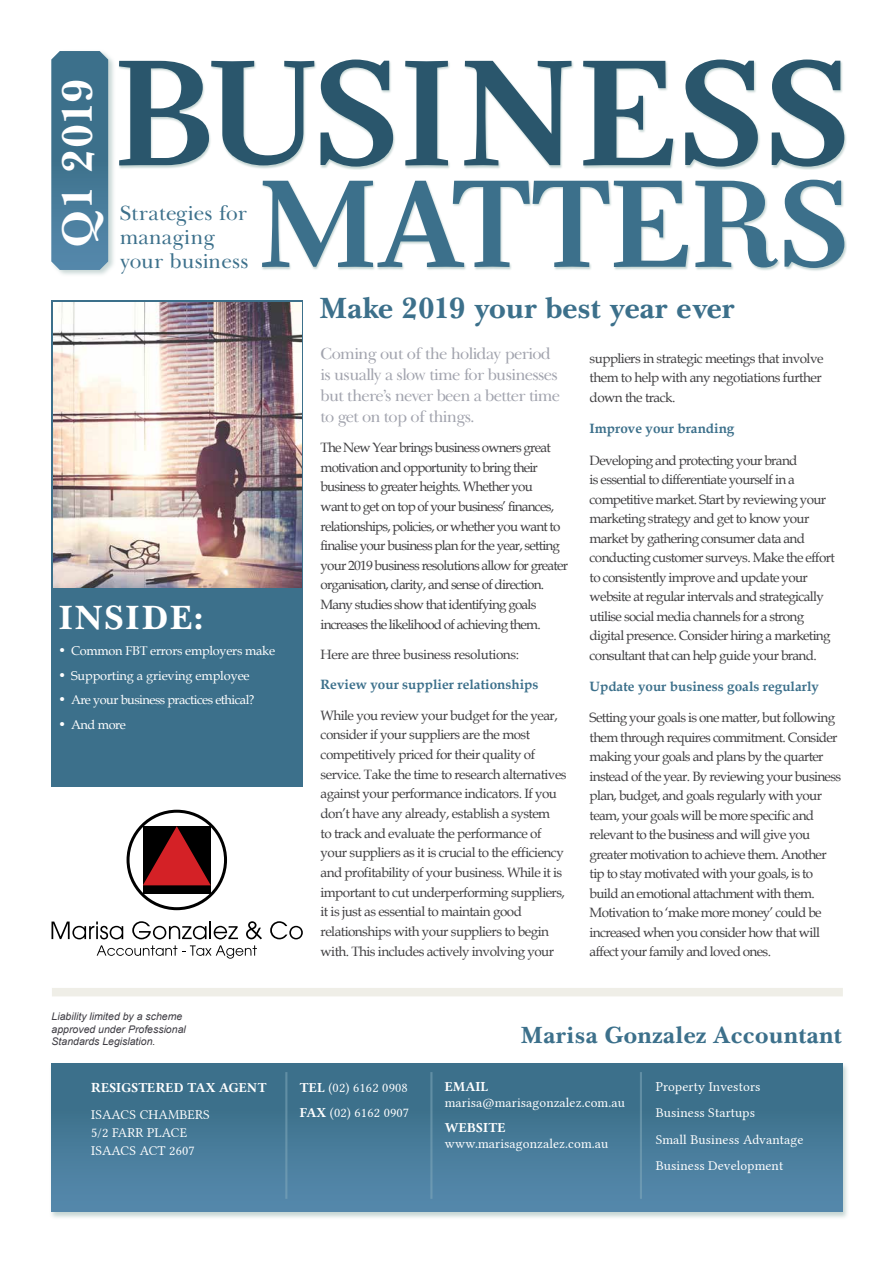
<style>
.page{position:relative;width:893px;height:1263px;background:#fff}
.page>*{position:absolute;margin:0;border:0;box-sizing:border-box;transform-origin:0 0}
.t1{font:700 43.5px "Baskerville Cyr LT Std";letter-spacing:-.01em;color:#fff}
.t2{font:700 34.5px "Baskerville Cyr LT Std";letter-spacing:.035em;color:#fff}
.t3{font:700 30px "Baskerville Cyr LT Std";color:#3c708b}
.t4{font:700 24px "Baskerville Cyr LT Std";letter-spacing:.01em;color:#3c708b}
.t5{font:21px/24px "Baskerville Cyr LT Std Upright";letter-spacing:.01em;color:#3c708b}
.t6{font:16.5px/21px "Baskerville Cyr LT Std Upright";letter-spacing:-.04em;color:#a2a4ae}
.t7{font:13.5px/19.5px "Book Antiqua";letter-spacing:-.05em;color:#414042}
.t8{font:13.5px/26.5px "Lin Libertine";letter-spacing:.01em;color:#fff}
.t9{font:700 13.5px "Book Antiqua";color:#3c708b}
.t10{font:13.5px "Book Antiqua";letter-spacing:-.03em;color:#414042}
.t11{font:13.5px "Lin Libertine B";letter-spacing:.01em;color:#fff}
.t12{font:12.75px "Book Antiqua";letter-spacing:-.02em;color:#fff}
.t13{font:12.75px "Book Antiqua";letter-spacing:-.04em;color:#fff}
.t14{font:italic 10.5px/12.6px "Arial";color:#3d3b42}
.s1{font-size:13.5px}
.s2{font-family:"Lin Libertine B"}
</style>
<div class="page">
<div style="left:52px;top:300px;width:251px;height:486px;background:#3c708b"></div>
<img style="left:54px;top:302px;width:247px;height:285px">
<div style="left:52px;top:988px;width:791px;height:8px;background:#efeee7"></div>
<div style="left:50px;top:49px;width:66px;height:228px;background:#749a96;opacity:.4"></div>
<svg style="left:51px;top:51px;width:57px;height:219px;background:#477a96"></svg>
<div style="left:118px;top:59px;width:729px;height:111px;background:#8baca7;opacity:.5"></div>
<svg style="left:119px;top:60px;width:725px;height:107px"></svg>
<div style="left:261px;top:180px;width:586px;height:91px;background:#8baca7;opacity:.5"></div>
<svg style="left:262px;top:180px;width:582px;height:88px"></svg>
<div style="left:50px;top:1062px;width:799px;height:158px;background:#8baca7;opacity:.5"></div>
<div style="left:52px;top:1063px;width:791px;height:149px;background:linear-gradient(to bottom,#376b84,#5589ac)"></div>
<hr style="left:285px;top:1072px;width:2px;height:127px;background:#88aebe">
<hr style="left:430px;top:1072px;width:2px;height:127px;background:#88aebe">
<hr style="left:640px;top:1072px;width:2px;height:127px;background:#88aebe">
<div style="left:127px;top:810px;width:100px;height:100px;border:3px solid #000;border-radius:50%"></div>
<div style="left:143px;top:826px;width:68px;height:68px;background:#000"></div>
<svg style="left:143px;top:826px;width:68px;height:59px"></svg>
<svg style="left:52px;top:921px;width:71px;height:18px"></svg>
<svg style="left:132px;top:921px;width:106px;height:18px"></svg>
<svg style="left:246px;top:921px;width:16px;height:18px"></svg>
<svg style="left:270px;top:921px;width:33px;height:18px"></svg>
<svg style="left:97px;top:945px;width:160px;height:14px"></svg>
<h1 class="t1" style="left:53px;top:247px;width:169px;rotate:-90deg">Q1 2019</h1>
<h3 class="t5" style="left:120px;top:202px;width:130px">Strategies for managing your business</h3>
<h2 class="t2" style="left:58px;top:598px;width:147px">INSIDE:</h2>
<p class="t12" style="left:58px;top:642px;width:218px"><span class="s1">•</span> Common FBT errors employers make</p>
<p class="t12" style="left:58px;top:666px;width:193px"><span class="s1">•</span> Supporting a grieving employee</p>
<p class="t13" style="left:58px;top:691px;width:198px"><span class="s1">•</span> Are your business practices ethical?</p>
<p class="t12" style="left:58px;top:715px;width:69px"><span class="s1">•</span> And more</p>
<p class="t14" style="left:52px;top:1010px;width:136px">Liability limited by a scheme approved under Professional<br>Standards Legislation.</p>
<p class="t11" style="left:91px;top:1078px;width:177px">RESIGSTERED TAX AGENT</p>
<p class="t8" style="left:91px;top:1104px;width:120px;line-height:18px">ISAACS CHAMBERS<br>5/2 FARR PLACE<br>ISAACS ACT 2607</p>
<h3 class="t3" style="left:319px;top:291px;width:417px">Make 2019 your best year ever</h3>
<p class="t6" style="left:321px;top:343px;width:241px">Coming out of the holiday period is usually a slow time for businesses but there’s never been a better time to get on top of things.</p>
<p class="t7" style="left:321px;top:437px;width:249px">The New Year brings business owners great motivation and opportunity to bring their business to greater heights. Whether you<br>want to get on top of your business’ finances, relationships, policies, or whether you want to finalise your business plan for the year, setting your 2019 business resolutions allow for greater organisation, clarity, and sense of direction.<br>Many studies show that identifying goals increases the likelihood of achieving them.</p>
<p class="t10" style="left:321px;top:645px;width:200px">Here are three business resolutions:</p>
<p class="t9" style="left:321px;top:676px;width:219px">Review your supplier relationships</p>
<p class="t7" style="left:321px;top:705px;width:248px">While you review your budget for the year, consider if your suppliers are the most competitively priced for their quality of service. Take the time to research alternatives against your performance indicators. If you don’t have any already, establish a system<br>to track and evaluate the performance of your suppliers as it is crucial to the efficiency and profitability of your business. While it is important to cut underperforming suppliers, it is just as essential to maintain good relationships with your suppliers to begin with. This includes actively involving your</p>
<p class="t7" style="left:590px;top:348px;width:235px">suppliers in strategic meetings that involve them to help with any negotiations further down the track.</p>
<p class="t9" style="left:590px;top:419px;width:146px">Improve your branding</p>
<p class="t7" style="left:590px;top:450px;width:247px">Developing and protecting your brand<br>is essential to differentiate yourself in a competitive market. Start by reviewing your marketing strategy and get to know your market by gathering consumer data and conducting customer surveys. Make the effort to consistently improve and update your website at regular intervals and strategically utilise social media channels for a strong digital presence. Consider hiring a marketing consultant that can help guide your brand.</p>
<p class="t9" style="left:590px;top:677px;width:231px">Update your business goals regularly</p>
<p class="t7" style="left:590px;top:708px;width:253px">Setting your goals is one matter, but following them through requires commitment. Consider making your goals and plans by the quarter instead of the year. By reviewing your business plan, budget, and goals regularly with your team, your goals will be more specific and relevant to the business and will give you greater motivation to achieve them. Another tip to stay motivated with your goals, is to build an emotional attachment with them.<br>Motivation to ‘make more money’ could be increased when you consider how that will affect your family and loved ones.</p>
<h3 class="t4" style="left:520px;top:1021px;width:323px">Marisa Gonzalez Accountant</h3>
<p class="t11" style="left:445px;top:1077px;width:45px">EMAIL</p>
<p class="t8" style="left:445px;top:1088px;width:182px">marisa@marisagonzalez.com.au</p>
<p class="t11" style="left:445px;top:1118px;width:63px">WEBSITE</p>
<p class="t8" style="left:445px;top:1129px;width:165px">www.marisagonzalez.com.au</p>
<p class="t8" style="left:300px;top:1074px;width:111px;line-height:24.8px"><span class="s2">TEL</span> (02) 6162 0908<br><span class="s2">FAX</span> (02) 6162 0907</p>
<p class="t8" style="left:656px;top:1072px;width:149px">Property Investors<br>Business Startups<br>Small Business Advantage<br>Business Development</p>
</div>
